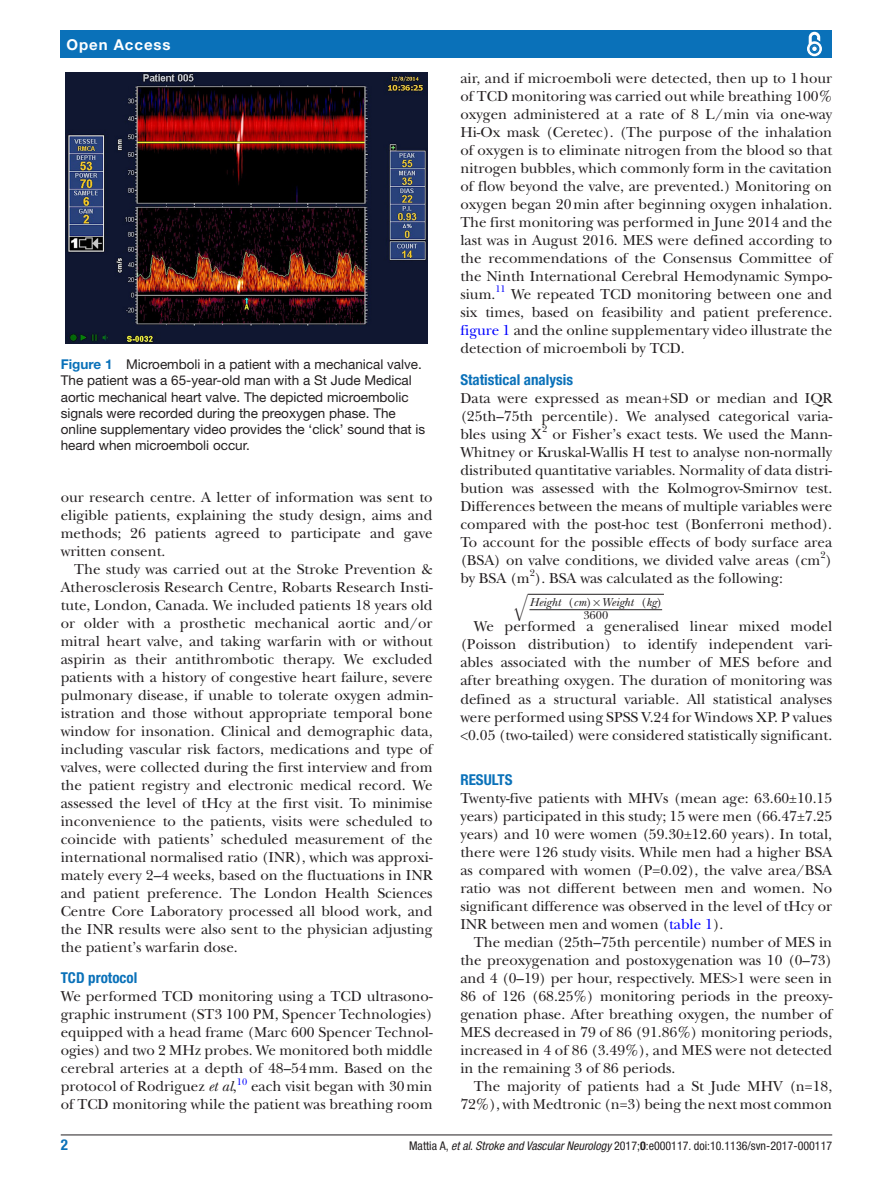
<style>
.page{position:relative;width:893px;height:1191px;background:#fff}
.page>*{position:absolute;margin:0;border:0;box-sizing:border-box;transform-origin:0 0}
.t1{font:15px/18px "New Baskerville";color:#231f20;text-align:justify}
.t2{font:700 condensed 15px "Helvetica Neue LT Std";color:#0a71b9}
.t3{font:700 15px "Helvetica Neue LT Std";letter-spacing:.065em;color:#fff}
.t4{font:15px "CMEX10";color:#231f20}
.t5{font:13.5px/16.2px "Helvetica Neue LT Std";color:#231f20}
.t6{font:condensed 12px "Helvetica Neue LT Std";color:#231f20}
.t7{font:italic 12px/13px "New Baskerville";color:#231f20;text-align:center}
.t8{font:9.9px "New Baskerville";color:#00f}
.t9{font:9.9px "New Baskerville";color:#231f20}
.s1{font-weight:700;color:#0a71b9}
.s2{font-style:italic}
.s3{color:#00f}
.s4{font-style:normal}
.s5{font-family:"CMSY8";font-style:normal}
.s6{font-weight:700}
</style>
<div class="page">
<hr style="left:61px;top:1134px;width:771px;height:1px;background:#231f20">
<div style="left:61px;top:31px;width:771px;height:27px;background:#0a71b9"></div>
<svg style="left:807px;top:31px;width:15px;height:26px"></svg>
<div style="left:811px;top:45px;width:7px;height:7px;border:1px solid #0a71b9;border-radius:50%"></div>
<hr style="left:528px;top:594px;width:136px;height:1px;background:#231f20">
<hr style="left:529px;top:609px;width:133px;height:1px;background:#231f20">
<img style="left:66px;top:73px;width:361px;height:271px">
<p class="t3" style="left:66px;top:35px;width:106px">Open Access</p>
<p class="t5" style="left:61px;top:356px;width:366px"><span class="s1">Figure 1</span> Microemboli in a patient with a mechanical valve.<br>The patient was a 65-year-old man with a St Jude Medical aortic mechanical heart valve. The depicted microembolic signals were recorded during the preoxygen phase. The online supplementary video provides the ‘click’ sound that is heard when microemboli occur.</p>
<p class="t1" style="left:61px;top:488px;width:373px">our research centre. A letter of information was sent to eligible patients, explaining the study design, aims and methods; 26 patients agreed to participate and gave written consent.</p>
<p class="t1" style="left:61px;top:560px;width:373px;text-indent:14px">The study was carried out at the Stroke Prevention &amp; Atherosclerosis Research Centre, Robarts Research Insti&shy;tute, London, Canada. We included patients 18 years old or older with a prosthetic mechanical aortic and/or mitral heart valve, and taking warfarin with or without aspirin as their antithrombotic therapy. We excluded patients with a history of congestive heart failure, severe pulmonary disease, if unable to tolerate oxygen admin&shy;istration and those without appropriate temporal bone window for insonation. Clinical and demographic data, including vascular risk factors, medications and type of valves, were collected during the first interview and from the patient registry and electronic medical record. We assessed the level of tHcy at the first visit. To minimise inconvenience to the patients, visits were scheduled to coincide with patients’ scheduled measurement of the international normalised ratio (INR), which was approxi&shy;mately every 2–4 weeks, based on the fluctuations in INR and patient preference. The London Health Sciences Centre Core Laboratory processed all blood work, and the INR results were also sent to the physician adjusting the patient’s warfarin dose.</p>
<p class="t2" style="left:61px;top:969px;width:9px">TCD</p>
<p class="t2" style="left:88px;top:969px;width:51px">protocol</p>
<p class="t1" style="left:61px;top:987px;width:373px">We performed TCD monitoring using a TCD ultrasono&shy;graphic instrument (ST3 100 PM, Spencer Technologies) equipped with a head frame (Marc 600 Spencer Technol&shy;ogies) and two 2 MHz probes. We monitored both middle cerebral arteries at a depth of 48–54mm. Based on the protocol of Rodriguez <span class="s2">et al</span>,</p>
<p class="t8" style="left:237px;top:1075px;width:12px">10</p>
<p class="t1" style="left:61px;top:1077px;width:373px;text-align:right">each visit began with 30min<br>of TCD monitoring while the patient was breathing room</p>
<p class="t1" style="left:460px;top:69px;width:373px">air, and if microemboli were detected, then up to 1hour of TCD monitoring was carried out while breathing 100% oxygen administered at a rate of 8 L/min via one-way Hi-Ox mask (Ceretec). (The purpose of the inhalation of oxygen is to eliminate nitrogen from the blood so that nitrogen bubbles, which commonly form in the cavitation of flow beyond the valve, are prevented.) Monitoring on oxygen began 20min after beginning oxygen inhalation.<br>The first monitoring was performed in June 2014 and the last was in August 2016. MES were defined according to the recommendations of the Consensus Committee of the Ninth International Cerebral Hemodynamic Sympo&shy;sium.</p>
<p class="t8" style="left:495px;top:283px;width:12px">11</p>
<p class="t1" style="left:460px;top:285px;width:373px;text-indent:51px">We repeated TCD monitoring between one and six times, based on feasibility and patient preference. <span class="s3">figure 1</span> and the online supplementary video illustrate the detection of microemboli by TCD.</p>
<p class="t2" style="left:460px;top:370px;width:114px">Statistical analysis</p>
<p class="t1" style="left:460px;top:389px;width:373px">Data were expressed as mean+SD or median and IQR (25th–75th percentile). We analysed categorical varia&shy;bles using <sup>2</sup> or Fisher’s exact tests. We used the Mann-Whitney or Kruskal-Wallis H test to analyse non-normally distributed quantitative variables. Normality of data distri&shy;bution was assessed with the Kolmogrov-Smirnov test.<br>Differences between the means of multiple variables were compared with the post-hoc test (Bonferroni method).<br>To account for the possible effects of body surface area (BSA) on valve conditions, we divided valve areas (cm )</p>
<p class="t9" style="left:820px;top:549px;width:7px">2</p>
<p class="t9" style="left:530px;top:567px;width:7px">2</p>
<p class="t1" style="left:460px;top:569px;width:324px">by BSA (m ). BSA was calculated as the following:</p>
<p class="t4" style="left:513px;top:580px;width:16px">√</p>
<p class="t7" style="left:529px;top:595px;width:134px">Height <span class="s4">(</span>cm<span class="s4">)</span><span class="s5">×</span>Weight <span class="s4">(</span>kg<span class="s4">)<br>3600</span></p>
<p class="t1" style="left:460px;top:617px;width:373px;text-indent:14px">We performed a generalised linear mixed model (Poisson distribution) to identify independent vari&shy;ables associated with the number of MES before and after breathing oxygen. The duration of monitoring was defined as a structural variable. All statistical analyses were performed using SPSS V.24 for Windows XP. P values &lt;0.05 (two-tailed) were considered statistically significant.</p>
<p class="t2" style="left:460px;top:771px;width:54px">Results</p>
<p class="t1" style="left:460px;top:789px;width:373px">Twenty-five patients with MHVs (mean age: 63.60±10.15 years) participated in this study; 15 were men (66.47±7.25 years) and 10 were women (59.30±12.60 years). In total, there were 126 study visits. While men had a higher BSA as compared with women (P=0.02), the valve area/BSA ratio was not different between men and women. No significant difference was observed in the level of tHcy or INR between men and women (<span class="s3">table 1</span>).</p>
<p class="t1" style="left:460px;top:933px;width:373px;text-indent:14px">The median (25th–75th percentile) number of MES in the preoxygenation and postoxygenation was 10 (0–73) and 4 (0–19) per hour, respectively. MES&gt;1 were seen in 86 of 126 (68.25%) monitoring periods in the preoxy&shy;genation phase. After breathing oxygen, the number of MES decreased in 79 of 86 (91.86%) monitoring periods, increased in 4 of 86 (3.49%), and MES were not detected in the remaining 3 of 86 periods.</p>
<p class="t1" style="left:460px;top:1077px;width:373px;text-align:right">The majority of patients had a St Jude MHV (n=18,<br>72%), with Medtronic (n=3) being the next most common</p>
<p class="t2" style="left:61px;top:1135px;width:9px">2</p>
<p class="t6" style="left:409px;top:1138px;width:425px">Mattia A, <span class="s2">et al</span>. <span class="s2">Stroke and Vascular Neurology</span> 2017;<span class="s6">0</span>:e000117. doi:10.1136/svn-2017-000117</p>
</div>
